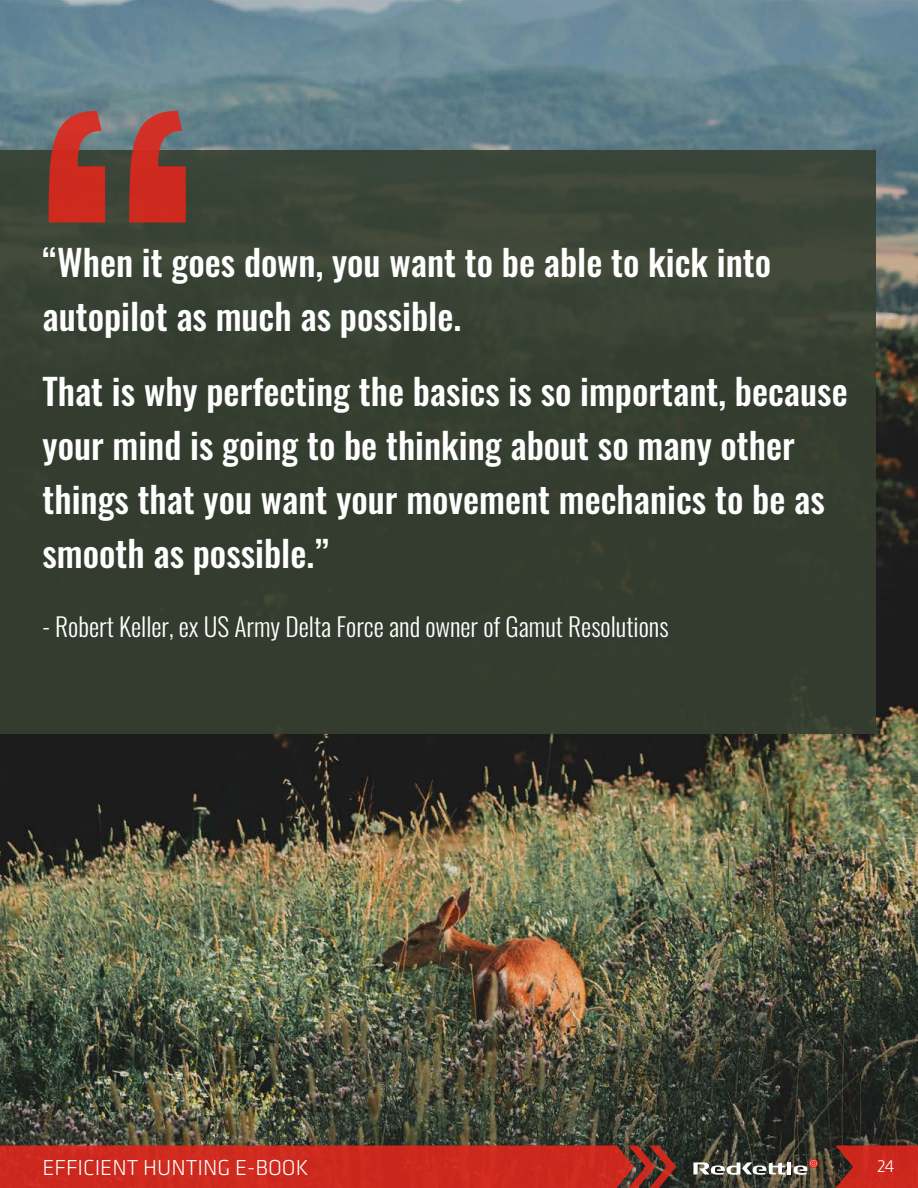
<style>
.page{position:relative;width:918px;height:1188px;background:#fff}
.page>*{position:absolute;margin:0;border:0;box-sizing:border-box;transform-origin:0 0}
.t1{font:700 393px "Oswald";color:#df271c}
.t2{font:500 36px/54px "Oswald";color:#fff}
.t3{font:300 25.5px "Oswald";color:#fff}
.t4{font:300 22.5px "Klavika Basic";color:#fff}
.t5{font:300 18px "Klavika Basic";color:#fff}
</style>
<div class="page">
<img style="left:0;top:0;width:918px;height:1145px">
<svg style="left:0;top:1145px;width:918px;height:43px;background:#af3025"></svg>
<div style="left:0;top:150px;width:875px;height:583px;background:#364031"></div>
<h1 class="t1" style="left:40px;top:67px;width:172px">“</h1>
<p class="t2" style="left:43px;top:237px;width:730px">“When it goes down, you want to be able to kick into autopilot as much as possible.</p>
<p class="t2" style="left:43px;top:366px;width:807px">That is why perfecting the basics is so important, because your mind is going to be thinking about so many other things that you want your movement mechanics to be as smooth as possible.”</p>
<p class="t3" style="left:43px;top:604px;width:628px">- Robert Keller, ex US Army Delta Force and owner of Gamut Resolutions</p>
<p class="t4" style="left:43px;top:1154px;width:268px">EFFICIENT HUNTING E-BOOK</p>
<p class="t5" style="left:877px;top:1155px;width:19px">24</p>
</div>
